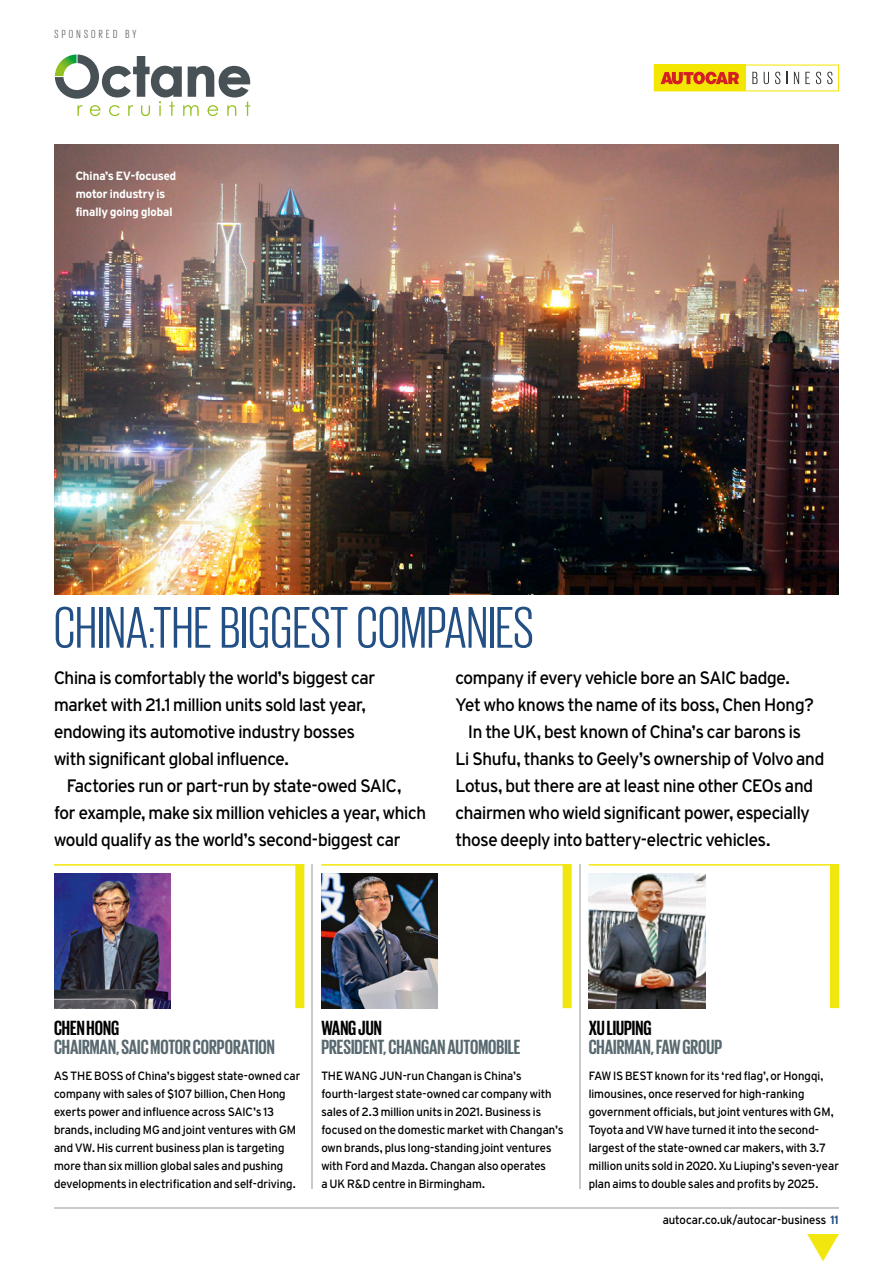
<style>
.page{position:relative;width:893px;height:1263px;background:#fff}
.page>*{position:absolute;margin:0;border:0;box-sizing:border-box;transform-origin:0 0}
.t1{font:60px "Giorgio Sans";letter-spacing:.01em;color:#224f84}
.t2{font:700 21px "Giorgio Sans";color:#596970}
.t3{font:700 21px "Giorgio Sans";color:#000}
.t4{font:18px/27px "Autocar Sans";letter-spacing:-.015em;color:#000}
.t5{font:12px/18px "Autocar Sans";color:#000}
.t6{font:700 12px/18px "Autocar Sans";color:#fff}
.t7{font:12px "Giorgio Sans";letter-spacing:.275em;color:#666}
.s1{font-weight:700;color:#224f84}
</style>
<div class="page">
<img style="left:54px;top:873px;width:117px;height:135px">
<img style="left:589px;top:873px;width:116px;height:135px">
<img style="left:321px;top:873px;width:117px;height:135px">
<hr style="left:321px;top:864px;width:251px;height:2px;background:#f1e60d">
<hr style="left:589px;top:864px;width:250px;height:2px;background:#f1e60d">
<hr style="left:54px;top:864px;width:250px;height:2px;background:#f1e60d">
<hr style="left:54px;top:1207px;width:784px;height:2px;background:#c7cbce">
<hr style="left:311px;top:864px;width:2px;height:324px;background:#c7cbce">
<hr style="left:579px;top:864px;width:2px;height:324px;background:#c7cbce">
<svg style="left:55px;top:54px;width:195px;height:62px"></svg>
<img style="left:54px;top:144px;width:785px;height:450px">
<div style="left:295px;top:864px;width:9px;height:144px;background:#f1e60d"></div>
<div style="left:563px;top:864px;width:9px;height:144px;background:#f1e60d"></div>
<div style="left:830px;top:864px;width:9px;height:144px;background:#f1e60d"></div>
<div style="left:654px;top:65px;width:92px;height:26px;background:#f3e600"></div>
<div style="left:654px;top:65px;width:185px;height:26px;border:1px solid #f3e600"></div>
<svg style="left:752px;top:72px;width:5px;height:12px"></svg>
<svg style="left:764px;top:72px;width:5px;height:12px"></svg>
<svg style="left:775px;top:72px;width:5px;height:12px"></svg>
<svg style="left:787px;top:72px;width:1px;height:12px"></svg>
<svg style="left:794px;top:72px;width:5px;height:12px"></svg>
<svg style="left:805px;top:72px;width:5px;height:12px"></svg>
<svg style="left:816px;top:72px;width:5px;height:12px"></svg>
<svg style="left:827px;top:72px;width:5px;height:12px"></svg>
<svg style="left:661px;top:72px;width:78px;height:12px"></svg>
<p class="t7" style="left:54px;top:28px;width:83px">SPONSORED BY</p>
<p class="t6" style="left:76px;top:167px;width:102px">China’s EV-focused motor industry is finally going global</p>
<h1 class="t1" style="left:54px;top:598px;width:481px">CHINA:THE BIGGEST COMPANIES</h1>
<h3 class="t4" style="left:54px;top:664px;width:323px">China is comfortably the world’s biggest car market with 21.1 million units sold last year, endowing its automotive industry bosses with significant global influence.</h3>
<h3 class="t4" style="left:54px;top:772px;width:374px;text-indent:13px">Factories run or part-run by state-owed SAIC, for example, make six million vehicles a year, which would qualify as the world’s second-biggest car</h3>
<h3 class="t4" style="left:455px;top:664px;width:336px">company if every vehicle bore an SAIC badge.</h3>
<h3 class="t4" style="left:455px;top:691px;width:360px">Yet who knows the name of its boss, Chen Hong?</h3>
<h3 class="t4" style="left:468px;top:718px;width:334px">In the UK, best known of China’s car barons is</h3>
<h3 class="t4" style="left:455px;top:745px;width:370px">Li Shufu, thanks to Geely’s ownership of Volvo and</h3>
<h3 class="t4" style="left:455px;top:772px;width:359px">Lotus, but there are at least nine other CEOs and</h3>
<h3 class="t4" style="left:455px;top:799px;width:356px">chairmen who wield significant power, especially</h3>
<h3 class="t4" style="left:455px;top:826px;width:316px">those deeply into battery-electric vehicles.</h3>
<h2 class="t3" style="left:54px;top:1017px;width:67px">CHEN HONG</h2>
<h2 class="t2" style="left:54px;top:1036px;width:222px">CHAIRMAN, SAIC MOTOR CORPORATION</h2>
<h2 class="t3" style="left:321px;top:1017px;width:62px">WANG JUN</h2>
<h2 class="t2" style="left:321px;top:1036px;width:201px">PRESIDENT, CHANGAN AUTOMOBILE</h2>
<h2 class="t3" style="left:589px;top:1017px;width:64px">XU LIUPING</h2>
<h2 class="t2" style="left:589px;top:1036px;width:135px">CHAIRMAN, FAW GROUP</h2>
<p class="t5" style="left:54px;top:1066px;width:248px">AS THE BOSS of China’s biggest state-owned car company with sales of $107 billion, Chen Hong exerts power and influence across SAIC’s 13 brands, including MG and joint ventures with GM and VW. His current business plan is targeting more than six million global sales and pushing developments in electrification and self-driving.</p>
<p class="t5" style="left:321px;top:1066px;width:244px">THE WANG JUN-run Changan is China’s fourth-largest state-owned car company with sales of 2.3 million units in 2021. Business is focused on the domestic market with Changan’s own brands, plus long-standing joint ventures with Ford and Mazda. Changan also operates<br>a UK R&amp;D centre in Birmingham.</p>
<p class="t5" style="left:589px;top:1066px;width:252px">FAW IS BEST known for its ‘red flag’, or Hongqi, limousines, once reserved for high-ranking government officials, but joint ventures with GM, Toyota and VW have turned it into the second&shy;largest of the state-owned car makers, with 3.7 million units sold in 2020. Xu Liuping’s seven-year plan aims to double sales and profits by 2025.</p>
<p class="t5" style="left:663px;top:1210px;width:177px">autocar.co.uk/autocar-business <span class="s1">11</span></p>
</div>
